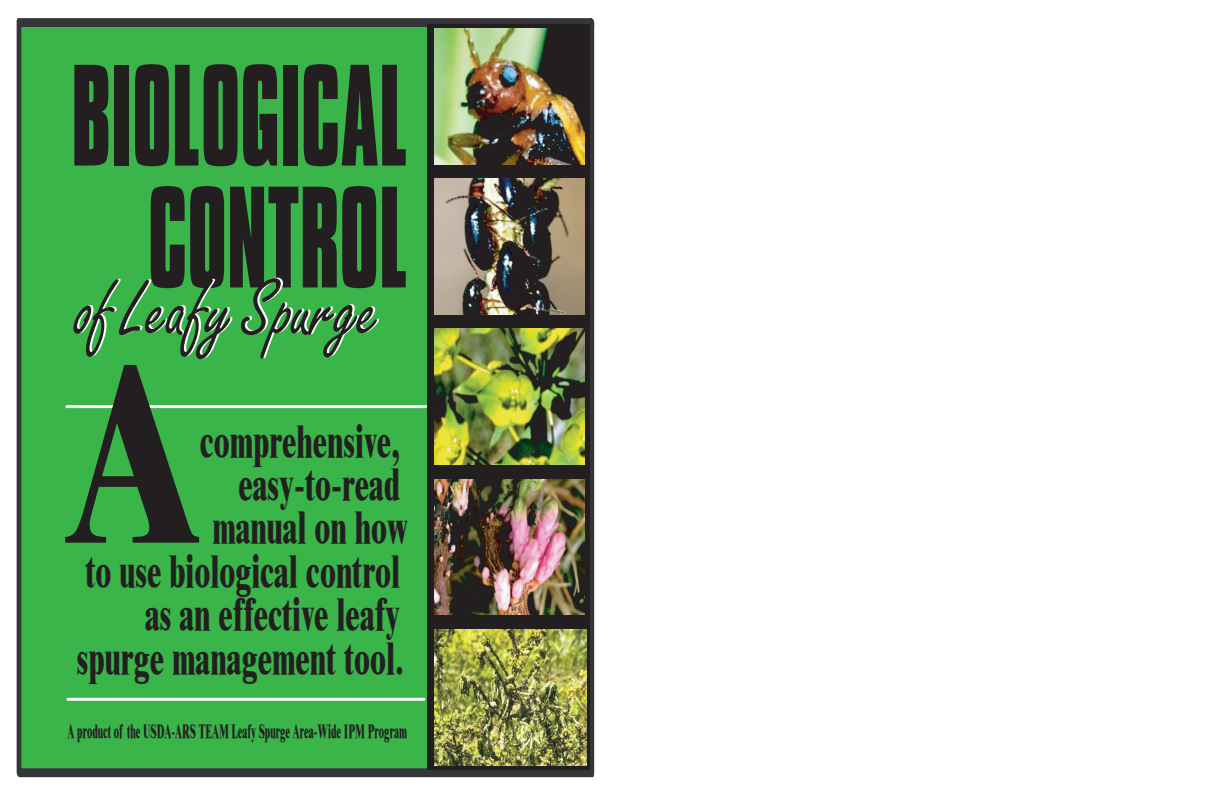
<style>
.page{position:relative;width:1224px;height:792px;background:#fff}
.page>*{position:absolute;margin:0;border:0;box-sizing:border-box;transform-origin:0 0}
.t1{font:800 259.8px "Times New Roman";color:#231f20;scale:.76 1}
.t2{font:700 124.1px/121.9px "Compacta BT";color:#231f20;text-align:right;scale:.69 1}
.t3{font:82.8px "Freeport Plain";color:#fff;scale:.86 1}
.t4{font:800 45.9px/43.4px "Times New Roman";color:#231f20;text-align:right;scale:.65 1}
.t5{font:800 19.7px "Times New Roman";color:#231f20;scale:.51 1}
</style>
<div class="page">
<div style="left:17px;top:18px;width:578px;height:759px;background:#3ab54a"></div>
<svg style="left:65px;top:405px;width:362px;height:3px"></svg>
<svg style="left:66px;top:698px;width:360px;height:3px"></svg>
<div style="left:427px;top:25px;width:163px;height:745px;background:#231f20"></div>
<img style="left:434px;top:29px;width:150px;height:135px">
<img style="left:434px;top:179px;width:150px;height:135px">
<img style="left:434px;top:479px;width:150px;height:136px">
<img style="left:434px;top:329px;width:150px;height:136px">
<img style="left:434px;top:629px;width:152px;height:136px">
<svg style="left:258px;top:651px;width:13px;height:23px"></svg>
<h2 class="t2" style="left:71px;top:57px;width:490px">BIOLOGICAL<br>CONTROL</h2>
<h3 class="t3" style="left:76px;top:260px;width:355px">of Leafy Spurge</h3>
<h1 class="t1" style="left:64px;top:300px;width:183px">A</h1>
<p class="t4" style="left:77px;top:419px;width:511px">comprehensive, easy-to-read<br>manual on how<br>to use biological control as an effective leafy spurge manag ment tool.</p>
<p class="t5" style="left:68px;top:719px;width:667px">A product of the USDA-ARS TEAM Leafy Spurge Area-Wide IPM Program</p>
</div>
